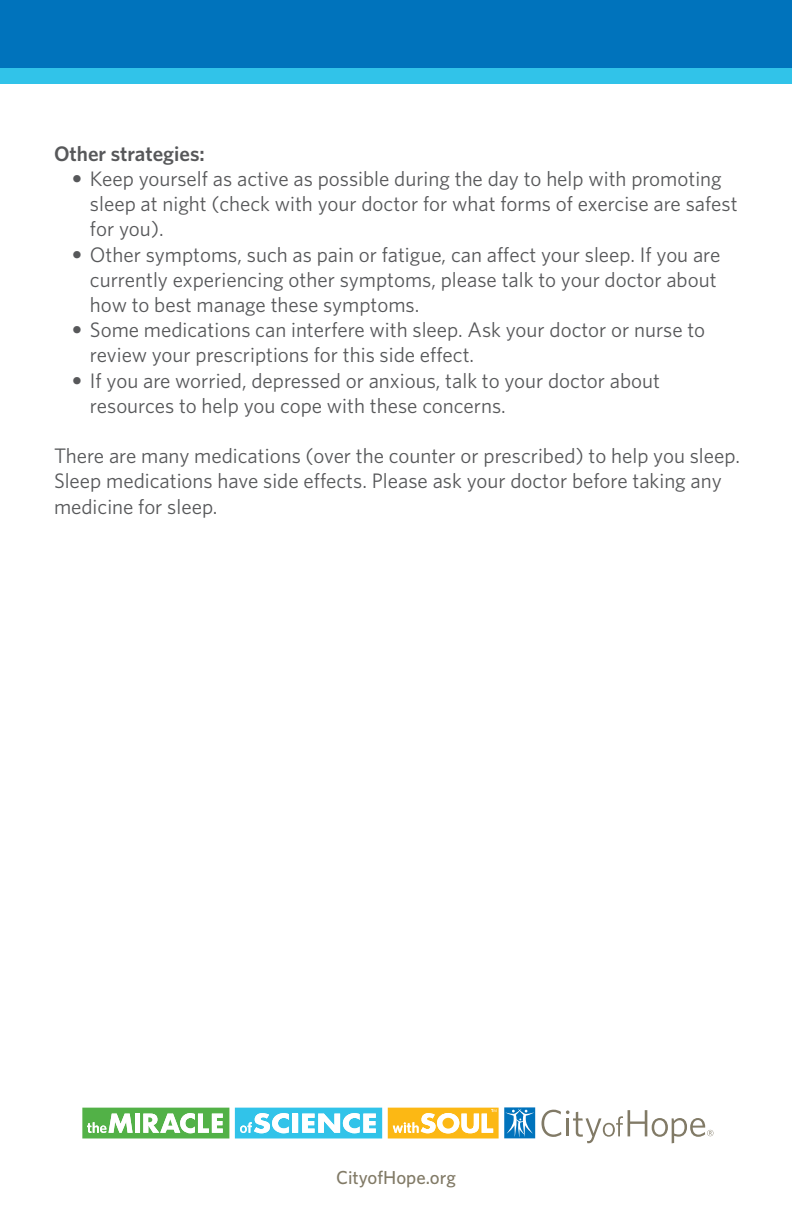
<style>
.page{position:relative;width:792px;height:1224px;background:#fff}
.page>*{position:absolute;margin:0;border:0;box-sizing:border-box;transform-origin:0 0}
.t1{font:21px/25.2px "Whitney";color:#57585a}
.t2{font:600 21px "Whitney";color:#57585a}
.t3{font:500 18.8px "Whitney";color:#817a66}
.s1{font-family:"Sabon LT Std"}
</style>
<div class="page">
<div style="left:0;top:0;width:792px;height:84px;background:#0073bc"></div>
<svg style="left:542px;top:1110px;width:171px;height:33px"></svg>
<svg style="left:388px;top:1107px;width:147px;height:31px"></svg>
<svg style="left:235px;top:1108px;width:147px;height:30px"></svg>
<svg style="left:82px;top:1108px;width:147px;height:30px"></svg>
<div style="left:0;top:68px;width:792px;height:16px;background:#31c3e9"></div>
<p class="t2" style="left:54px;top:141px;width:152px">Other strategies:</p>
<p class="t1" style="left:90px;top:166px;width:649px;text-indent:-18px"><span class="s1">•</span> Keep yourself as active as possible during the day to help with promoting sleep at night (check with your doctor for what forms of exercise are safest for you).</p>
<p class="t1" style="left:90px;top:241px;width:632px;text-indent:-18px"><span class="s1">•</span> Other symptoms, such as pain or fatigue, can affect your sleep. If you are currently experiencing other symptoms, please talk to your doctor about how to best manage these symptoms.</p>
<p class="t1" style="left:90px;top:317px;width:617px;text-indent:-18px"><span class="s1">•</span> Some medications can interfere with sleep. Ask your doctor or nurse to review your prescriptions for this side effect.</p>
<p class="t1" style="left:90px;top:367px;width:572px;text-indent:-18px"><span class="s1">•</span> If you are worried, depressed or anxious, talk to your doctor about resources to help you cope with these concerns.</p>
<p class="t1" style="left:54px;top:443px;width:688px">There are many medications (over the counter or prescribed) to help you sleep.<br>Sleep medications have side effects. Please ask your doctor before taking any medicine for sleep.</p>
<p class="t3" style="left:336px;top:1167px;width:121px">CityofHope.org</p>
</div>
